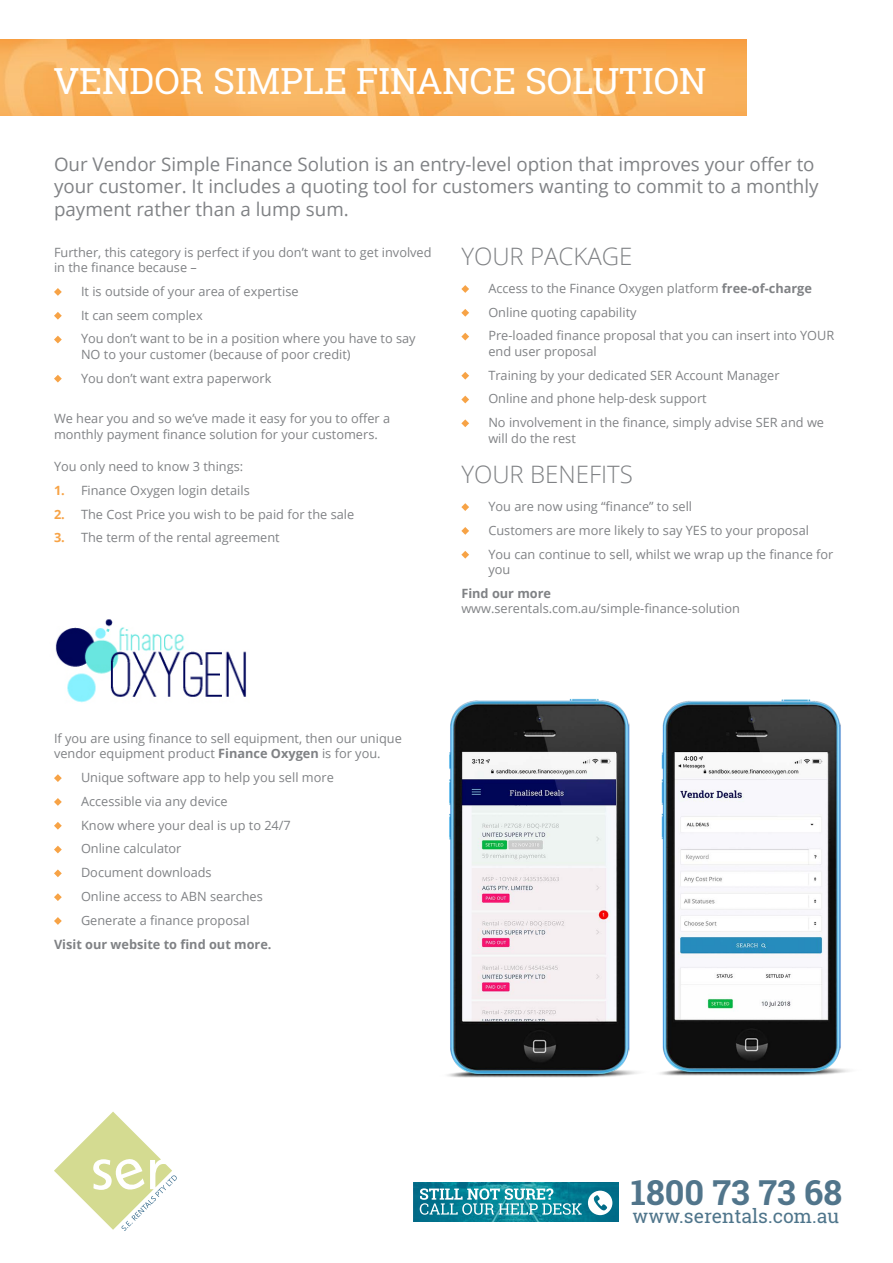
<style>
.page{position:relative;width:893px;height:1263px;background:#fff}
.page>*{position:absolute;margin:0;border:0;box-sizing:border-box;transform-origin:0 0}
.t1{font:36px "Roboto Slab";color:#fff}
.t2{font:700 34.35px "Roboto Slab";color:#51758b}
.t3{font:300 24px "Open Sans";color:#808285}
.t4{font:19.2px "Roboto Slab";color:#4f758b}
.t5{font:18.75px/22.5px "Open Sans";color:#808285}
.t6{font:12.75px/23.9px "Open Sans";color:#808285}
.t7{font:700 12.75px "Open Sans";color:#808285}
.t8{font:12.75px "Open Sans";color:#808285}
.s1{font-weight:700;color:#f7a346}
.s2{font-style:inherit}
.s3{font-weight:700}
</style>
<div class="page">
<img style="left:0;top:40px;width:747px;height:76px">
<svg style="left:54px;top:774px;width:8px;height:8px"></svg>
<svg style="left:54px;top:798px;width:8px;height:8px"></svg>
<svg style="left:54px;top:822px;width:8px;height:8px"></svg>
<svg style="left:54px;top:846px;width:8px;height:7px"></svg>
<svg style="left:54px;top:869px;width:8px;height:8px"></svg>
<svg style="left:54px;top:893px;width:8px;height:8px"></svg>
<svg style="left:54px;top:917px;width:8px;height:8px"></svg>
<svg style="left:54px;top:288px;width:8px;height:8px"></svg>
<svg style="left:54px;top:312px;width:8px;height:8px"></svg>
<svg style="left:54px;top:336px;width:8px;height:7px"></svg>
<svg style="left:54px;top:375px;width:8px;height:7px"></svg>
<svg style="left:461px;top:285px;width:8px;height:8px"></svg>
<svg style="left:461px;top:309px;width:8px;height:8px"></svg>
<svg style="left:461px;top:333px;width:8px;height:7px"></svg>
<svg style="left:461px;top:372px;width:8px;height:8px"></svg>
<svg style="left:461px;top:396px;width:8px;height:7px"></svg>
<svg style="left:461px;top:419px;width:8px;height:8px"></svg>
<svg style="left:461px;top:503px;width:8px;height:8px"></svg>
<svg style="left:461px;top:527px;width:8px;height:8px"></svg>
<svg style="left:461px;top:551px;width:8px;height:8px"></svg>
<img style="left:414px;top:1182px;width:205px;height:39px">
<svg style="left:420px;top:1188px;width:162px;height:27px;background:#4ba5b4"></svg>
<svg style="left:588px;top:1191px;width:24px;height:24px"></svg>
<svg style="left:54px;top:1111px;width:123px;height:120px"></svg>
<img style="left:55px;top:619px;width:192px;height:84px">
<img style="left:447px;top:698px;width:154px;height:380px">
<img style="left:601px;top:699px;width:249px;height:378px">
<h1 class="t1" style="left:53px;top:56px;width:655px">VENDOR SIMPLE FINANCE SOLUTION</h1>
<h3 class="t5" style="left:54px;top:152px;width:766px">Our Vendor Simple Finance Solution is an entry-level option that improves your offer to your customer. It includes a quoting tool for customers wanting to commit to a monthly payment rather than a lump sum.</h3>
<p class="t6" style="left:54px;top:244px;width:379px;line-height:15.3px">Further, this category is perfect if you don’t want to get involved in the finance because –</p>
<p class="t6" style="left:81px;top:279px;width:336px">It is outside of your area of expertise<br>It can seem complex<br>You don’t want to be in a position where you have to say</p>
<p class="t6" style="left:81px;top:342px;width:271px">NO to your customer (because of poor credit)<br>You don’t want extra paperwork</p>
<p class="t6" style="left:54px;top:411px;width:338px;line-height:15.3px">We hear you and so we’ve made it easy for you to offer a monthly payment finance solution for your customers.</p>
<p class="t6" style="left:54px;top:454px;width:191px">You only need to know 3 things:</p>
<p class="t8" style="left:54px;top:481px;width:197px"><span class="s1">1.</span> Finance Oxygen <span class="s2">login details</span></p>
<p class="t6" style="left:54px;top:502px;width:302px"><span class="s1">2.</span> The Cost Price you wish to be paid for the sale</p>
<p class="t6" style="left:54px;top:525px;width:227px"><span class="s1">3.</span> The term of the rental agreement</p>
<h3 class="t3" style="left:461px;top:240px;width:173px">YOUR PACKAGE</h3>
<p class="t6" style="left:488px;top:276px;width:347px">Access to the <span class="s2">Finance Oxygen</span> platform <span class="s3">free-of-charge<br></span>Online quoting capability<br>Pre-loaded finance proposal that you can insert into YOUR</p>
<p class="t6" style="left:488px;top:339px;width:337px">end user proposal<br>Training by your dedicated SER Account Manager<br>Online and phone help-desk support<br>No involvement in the finance, simply advise SER and we</p>
<p class="t6" style="left:488px;top:426px;width:89px">will do the rest</p>
<h3 class="t3" style="left:461px;top:458px;width:173px">YOUR BENEFITS</h3>
<p class="t6" style="left:488px;top:494px;width:347px">You are now using “finance” to sell<br>Customers are more likely to say YES to your proposal<br>You can continue to sell, whilst we wrap up the finance for</p>
<p class="t6" style="left:488px;top:557px;width:23px">you</p>
<p class="t7" style="left:461px;top:584px;width:91px">Find our more</p>
<p class="t6" style="left:461px;top:596px;width:280px">www.serentals.com.au/simple-finance-solution</p>
<p class="t6" style="left:54px;top:730px;width:349px;line-height:15.3px">If you are using finance to sell equipment, then our unique <span class="s2">vendor equipment product</span> <span class="s3">Finance Oxygen</span> is for you.</p>
<p class="t6" style="left:81px;top:765px;width:254px">Unique software app to help you sell more<br>Accessible via any device<br>Know where your deal is up to 24/7<br>Online calculator<br>Document downloads<br>Online access to ABN searches<br>Generate a finance proposal</p>
<p class="t7" style="left:54px;top:935px;width:219px">Visit our website to find out more.</p>
<h2 class="t2" style="left:631px;top:1169px;width:213px">1800 73 73 68</h2>
<h3 class="t4" style="left:633px;top:1202px;width:208px">www.serentals.com.au</h3>
</div>
